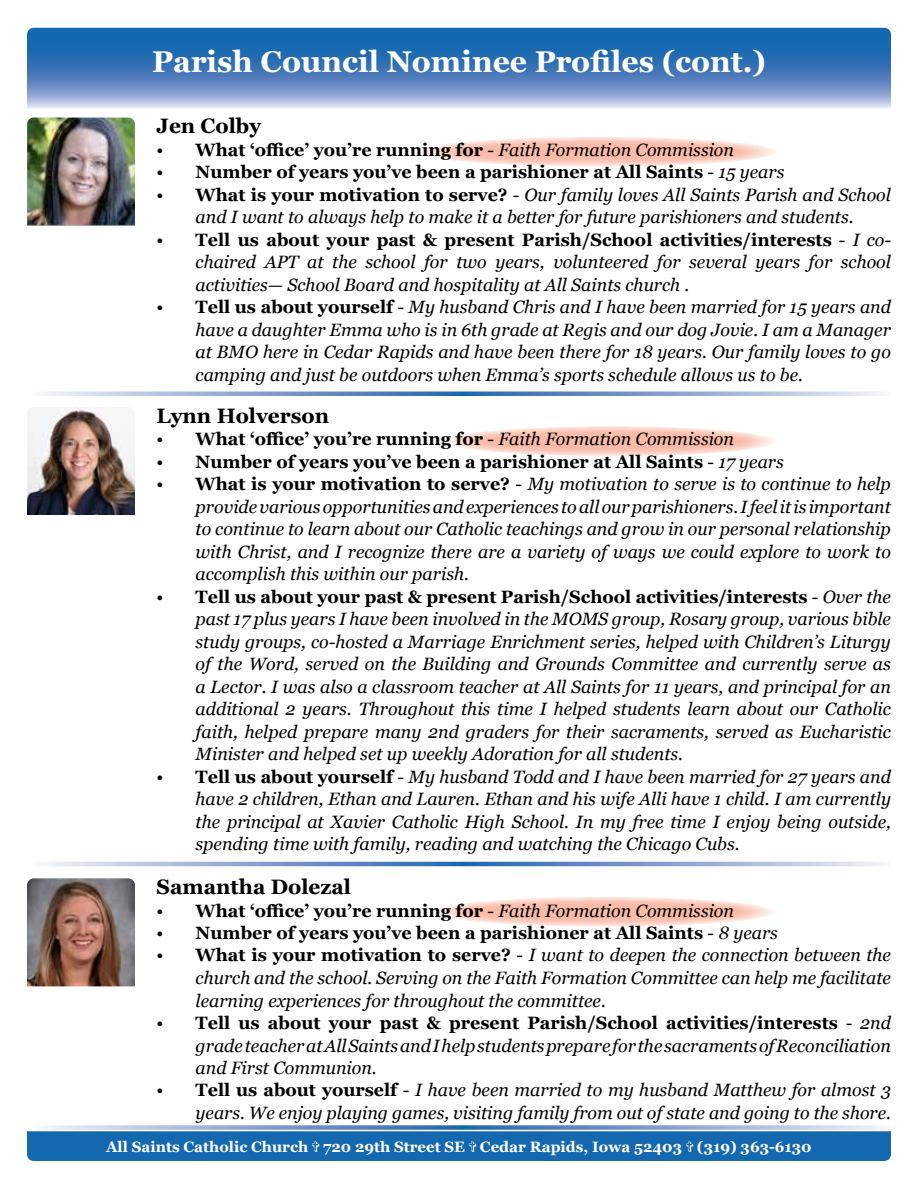
<style>
.page{position:relative;width:918px;height:1188px;background:#fff}
.page>*{position:absolute;margin:0;border:0;box-sizing:border-box;transform-origin:0 0}
.t1{font:700 30px "Georgia";color:#fff}
.t2{font:700 20.85px "Georgia";color:#000}
.t3{font:italic 17.85px/22.5px "Georgia";color:#000;text-align:justify}
.t4{font:700 17.85px "Georgia";color:#000}
.t5{font:700 15px "Georgia";color:#fff}
.s1{font-weight:400}
.s2{font-weight:400;font-style:italic}
.s3{font-style:normal}
.s4{font-weight:700;font-style:normal}
</style>
<div class="page">
<svg style="left:42px;top:1125px;width:843px;height:5px;background:#95aed6"></svg>
<div style="left:27px;top:1131px;width:864px;height:30px;background:#1468b0"></div>
<svg style="left:435px;top:897px;width:340px;height:30px;background:#facabc"></svg>
<img style="left:27px;top:878px;width:108px;height:108px">
<svg style="left:27px;top:28px;width:864px;height:81px;background:#4f84bf"></svg>
<svg style="left:420px;top:137px;width:358px;height:30px;background:#facabc"></svg>
<img style="left:27px;top:118px;width:108px;height:108px">
<svg style="left:41px;top:392px;width:843px;height:4px;background:#8aa5d2"></svg>
<svg style="left:41px;top:862px;width:843px;height:4px;background:#8aa5d2"></svg>
<svg style="left:445px;top:426px;width:332px;height:30px;background:#fac9ba"></svg>
<img style="left:27px;top:407px;width:108px;height:108px">
<h1 class="t1" style="left:152px;top:42px;width:615px">Parish Council Nominee Profiles (cont.)</h1>
<p class="t2" style="left:157px;top:113px;width:106px">Jen Colby</p>
<p class="t4" style="left:157px;top:138px;width:579px"><span class="s1">•</span> What ‘office’ you’re running for <span class="s1">-</span> <span class="s2">Faith Formation Commission</span></p>
<p class="t4" style="left:157px;top:160px;width:629px"><span class="s1">•</span> Number of years you’ve been a parishioner at All Saints <span class="s1">-</span> <span class="s2">15 years</span></p>
<p class="t3" style="left:157px;top:183px;width:736px;text-align:center"><span class="s3">•</span> <span class="s4">What is your motivation to serve?</span> <span class="s3">-</span> Our family loves All Saints Parish and School and I want to always help to make it a better for future parishioners and students.</p>
<p class="t3" style="left:196px;top:228px;width:697px;text-indent:-39px"><span class="s3">•</span> <span class="s4">Tell us about your past &amp; present Parish/School activities/interests</span> <span class="s3">-</span> I co&shy;chaired APT at the school for two years, volunteered for several years for school activities— School Board and hospitality at All Saints church .</p>
<p class="t3" style="left:196px;top:296px;width:697px;text-indent:-39px"><span class="s3">•</span> <span class="s4">Tell us about yourself</span> <span class="s3">-</span> My husband Chris and I have been married for 15 years and have a daughter Emma who is in 6th grade at Regis and our dog Jovie. I am a Manager at BMO here in Cedar Rapids and have been there for 18 years. Our family loves to go camping and just be outdoors when Emma’s sports schedule allows us to be.</p>
<p class="t2" style="left:157px;top:402px;width:174px">Lynn Holverson</p>
<p class="t4" style="left:157px;top:427px;width:579px"><span class="s1">•</span> What ‘office’ you’re running for <span class="s1">-</span> <span class="s2">Faith Formation Commission</span></p>
<p class="t4" style="left:157px;top:450px;width:629px"><span class="s1">•</span> Number of years you’ve been a parishioner at All Saints <span class="s1">-</span> <span class="s2">17 years</span></p>
<p class="t3" style="left:196px;top:473px;width:697px;text-indent:-39px"><span class="s3">•</span> <span class="s4">What is your motivation to serve?</span> <span class="s3">-</span> My motivation to serve is to continue to help providevariousopportunitiesandexperiences toallourparishioners.Ifeelitis important to continue to learn about our Catholic teachings and grow in our personal relationship with Christ, and I recognize there are a variety of ways we could explore to work to accomplish this within our parish.</p>
<p class="t3" style="left:196px;top:585px;width:697px;text-indent:-39px"><span class="s3">•</span> <span class="s4">Tell us about your past &amp; present Parish/School activities/interests</span> <span class="s3">-</span> Over the past 17 plus years I have been involved in the MOMS group, Rosary group, various bible study groups, co-hosted a Marriage Enrichment series, helped with Children’s Liturgy of the Word, served on the Building and Grounds Committee and currently serve as a Lector. I was also a classroom teacher at All Saints for 11 years, and principal for an additional 2 years. Throughout this time I helped students learn about our Catholic faith, helped prepare many 2nd graders for their sacraments, served as Eucharistic Minister and helped set up weekly Adoration for all students.</p>
<p class="t3" style="left:196px;top:765px;width:697px;text-indent:-39px"><span class="s3">•</span> <span class="s4">Tell us about yourself</span> <span class="s3">-</span> My husband Todd and I have been married for 27 years and have 2 children, Ethan and Lauren. Ethan and his wife Alli have 1 child. I am currently the principal at Xavier Catholic High School. In my free time I enjoy being outside, spending time with family, reading and watching the Chicago Cubs.</p>
<p class="t2" style="left:157px;top:873px;width:196px">Samantha Dolezal</p>
<p class="t4" style="left:157px;top:899px;width:579px"><span class="s1">•</span> What ‘office’ you’re running for <span class="s1">-</span> <span class="s2">Faith Formation Commission</span></p>
<p class="t4" style="left:157px;top:921px;width:623px"><span class="s1">•</span> Number of years you’ve been a parishioner at All Saints <span class="s1">-</span> <span class="s2">8 years</span></p>
<p class="t3" style="left:196px;top:944px;width:697px;text-indent:-39px"><span class="s3">•</span> <span class="s4">What is your motivation to serve?</span> <span class="s3">-</span> I want to deepen the connection between the church and the school. Serving on the Faith Formation Committee can help me facilitate learning experiences for throughout the committee.</p>
<p class="t3" style="left:196px;top:1012px;width:697px;text-indent:-39px"><span class="s3">•</span> <span class="s4">Tell us about your past &amp; present Parish/School activities/interests</span> <span class="s3">-</span> 2nd grade teacher at All Saints and I help students prepare for the sacraments of Reconciliation and First Communion.</p>
<p class="t3" style="left:157px;top:1079px;width:736px;text-align:right"><span class="s3">•</span> <span class="s4">Tell us about yourself</span> <span class="s3">-</span> I have been married to my husband Matthew for almost 3 years. We enjoy playing games, visiting family from out of state and going to the shore.</p>
<p class="t5" style="left:106px;top:1137px;width:707px">All Saints Catholic Church 720 29th Street SE Cedar Rapids, Iowa 52403 (319) 363-6130</p>
</div>
